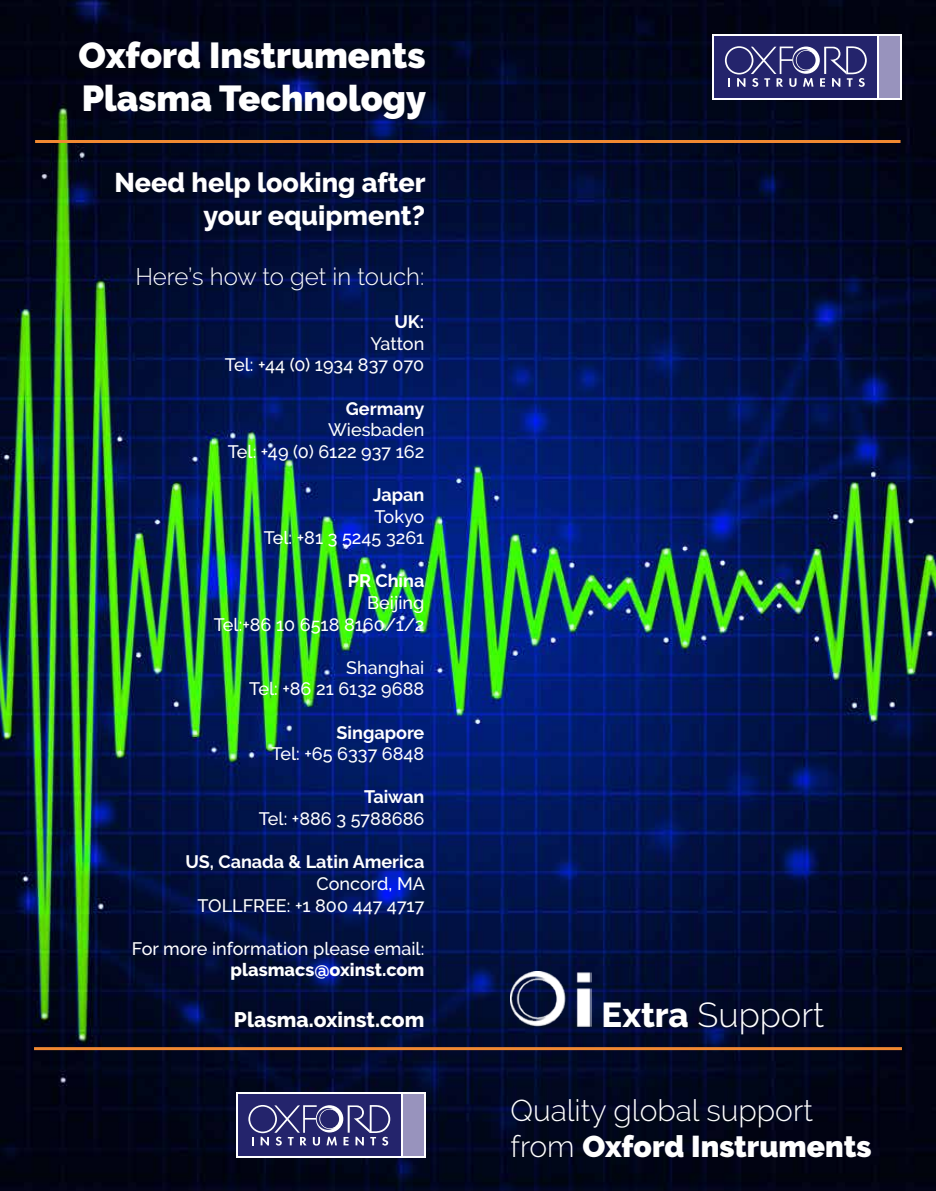
<style>
.page{position:relative;width:936px;height:1191px;background:#fff}
.page>*{position:absolute;margin:0;border:0;box-sizing:border-box;transform-origin:0 0}
.t1{font:900 36px/43.2px "Raleway";color:#fff}
.t2{font:300 34.5px "Raleway";color:#fff}
.t3{font:300 30px/36px "Raleway";color:#fff}
.t4{font:800 27px/32.4px "Raleway";color:#fff;text-align:right}
.t5{font:300 24px "Raleway";color:#fff}
.t6{font:800 21px "Raleway";color:#fff}
.t7{font:500 18px/21.6px "Raleway";color:#fff;text-align:right}
.t8{font:700 18px "Raleway";color:#fff}
.t9{font:800 18px "Raleway";color:#fff}
.s1{font-weight:800}
.s2{font-weight:900}
</style>
<div class="page">
<img style="left:0;top:0;width:935px;height:1191px">
<hr style="left:35px;top:140px;width:865px;height:3px;background:#f18932">
<hr style="left:34px;top:1047px;width:867px;height:3px;background:#f18832">
<img style="left:510px;top:971px;width:81px;height:55px">
<svg style="left:236px;top:1092px;width:189px;height:65px"></svg>
<div style="left:238px;top:1094px;width:163px;height:62px;background:#24246c"></div>
<div style="left:402px;top:1094px;width:21px;height:62px;background:#9893bd"></div>
<svg style="left:248px;top:1105px;width:142px;height:40px"></svg>
<div style="left:712px;top:34px;width:189px;height:65px;background:linear-gradient(to bottom,#fff,#fff)"></div>
<div style="left:714px;top:36px;width:163px;height:61px;background:#24246c"></div>
<div style="left:879px;top:36px;width:21px;height:61px;background:#9893bd"></div>
<svg style="left:724px;top:46px;width:142px;height:41px"></svg>
<h1 class="t1" style="left:79px;top:34px;width:349px">Oxford Instruments<br>Plasma Technology</h1>
<h3 class="t4" style="left:115px;top:167px;width:312px">Need help looking after your equipment?</h3>
<h3 class="t5" style="left:135px;top:262px;width:290px">Here’s how to get in touch:</h3>
<p class="t8" style="left:394px;top:311px;width:31px">UK:</p>
<p class="t7" style="left:225px;top:332px;width:201px">Yatton<br>Tel: +44 (0) 1934 837 070</p>
<p class="t8" style="left:346px;top:398px;width:80px">Germany</p>
<p class="t7" style="left:228px;top:419px;width:198px">Wiesbaden<br>Tel: +49 (0) 6122 937 162</p>
<p class="t8" style="left:372px;top:484px;width:53px">Japan</p>
<p class="t7" style="left:264px;top:505px;width:162px">Tokyo<br>Tel: +81 3 5245 3261</p>
<p class="t8" style="left:348px;top:571px;width:78px">PR China</p>
<p class="t7" style="left:214px;top:592px;width:212px">Beijing<br>Tel:+86 10 6518 8160/1/2</p>
<p class="t7" style="left:249px;top:656px;width:176px">Shanghai<br>Tel: +86 21 6132 9688</p>
<p class="t8" style="left:336px;top:722px;width:89px">Singapore</p>
<p class="t7" style="left:271px;top:743px;width:154px">Tel: +65 6337 6848</p>
<p class="t8" style="left:364px;top:787px;width:62px">Taiwan</p>
<p class="t7" style="left:259px;top:808px;width:167px">Tel: +886 3 5788686</p>
<p class="t8" style="left:185px;top:851px;width:240px">US, Canada &amp; Latin America</p>
<p class="t7" style="left:197px;top:872px;width:229px">Concord, MA<br>TOLLFREE: +1 800 447 4717</p>
<p class="t7" style="left:132px;top:937px;width:294px">For more information please email:</p>
<p class="t9" style="left:230px;top:959px;width:195px">plasmacs@oxinst.com</p>
<p class="t6" style="left:234px;top:1007px;width:192px">Plasma.oxinst.com</p>
<h2 class="t2" style="left:601px;top:994px;width:224px"><span class="s1">Extra</span> Support</h2>
<h3 class="t3" style="left:510px;top:1092px;width:362px">Quality global support from <span class="s2">Oxford Instruments</span></h3>
</div>
